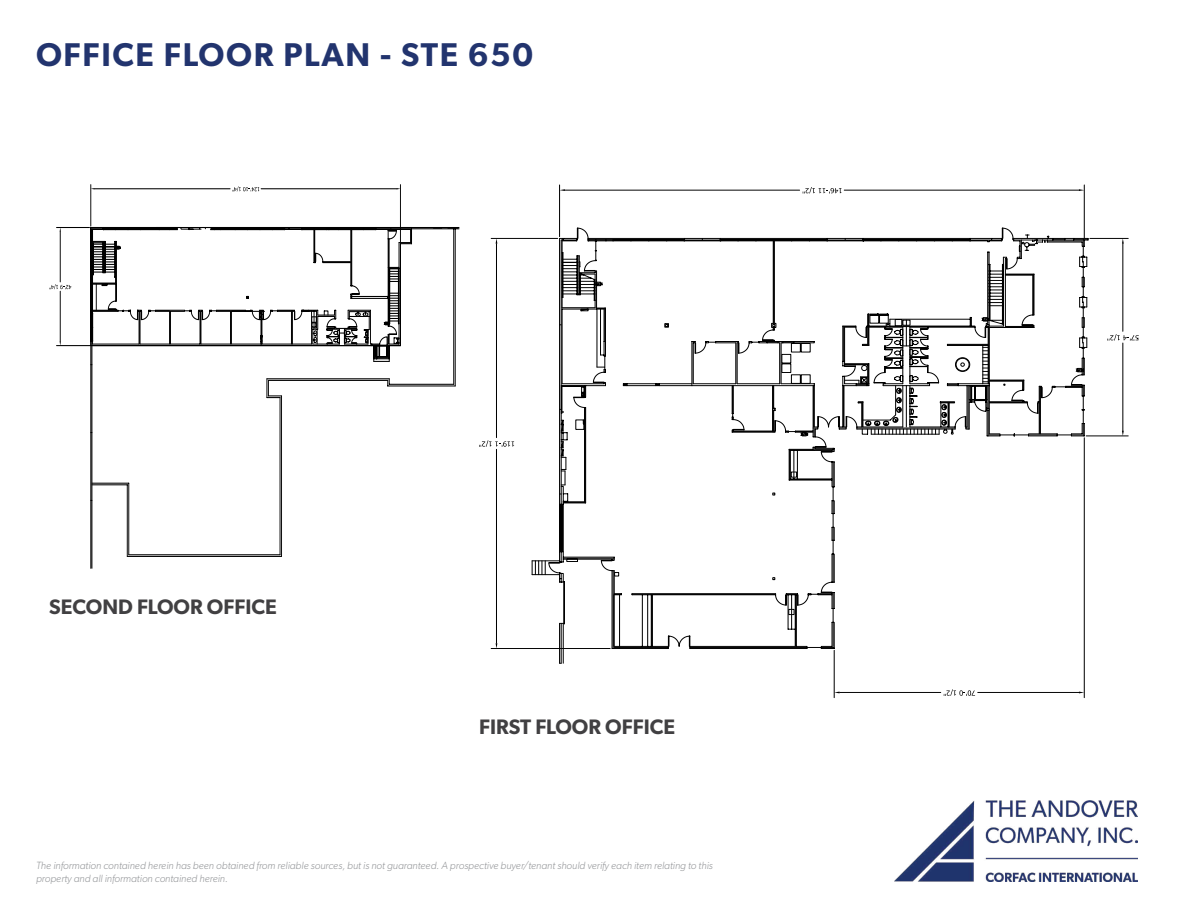
<style>
.page{position:relative;width:1188px;height:918px;background:#fff}
.page>*{position:absolute;margin:0;border:0;box-sizing:border-box;transform-origin:0 0}
.t1{font:600 33px "Gibson";letter-spacing:.05em;color:#22346e}
.t2{font:600 21px "Gibson";color:#414042}
.t3{font:italic 300 10.5px/12.6px "Gibson";color:#939598}
</style>
<div class="page">
<img style="left:894px;top:801px;width:244px;height:81px">
<svg style="left:532px;top:228px;width:556px;height:436px"></svg>
<svg style="left:491px;top:238px;width:398px;height:411px"></svg>
<svg style="left:479px;top:440px;width:35px;height:7px"></svg>
<hr style="left:559px;top:185px;width:1px;height:52px;background:#000">
<hr style="left:1084px;top:185px;width:1px;height:53px;background:#000">
<hr style="left:565px;top:190px;width:235px;height:1px;background:#000">
<hr style="left:844px;top:190px;width:235px;height:1px;background:#000">
<svg style="left:803px;top:187px;width:39px;height:7px"></svg>
<hr style="left:1086px;top:436px;width:42px;height:1px;background:#000">
<hr style="left:1090px;top:238px;width:38px;height:1px;background:#000">
<hr style="left:1123px;top:343px;width:1px;height:88px;background:#000">
<hr style="left:1123px;top:244px;width:1px;height:87px;background:#000">
<svg style="left:1122px;top:238px;width:2px;height:6px"></svg>
<svg style="left:1107px;top:334px;width:32px;height:7px"></svg>
<hr style="left:1084px;top:438px;width:1px;height:260px;background:#000">
<hr style="left:834px;top:650px;width:1px;height:48px;background:#000">
<hr style="left:978px;top:692px;width:101px;height:1px;background:#000">
<hr style="left:840px;top:692px;width:101px;height:1px;background:#000">
<svg style="left:944px;top:689px;width:31px;height:7px"></svg>
<svg style="left:91px;top:228px;width:367px;height:329px"></svg>
<svg style="left:91px;top:227px;width:321px;height:132px"></svg>
<hr style="left:400px;top:185px;width:1px;height:57px;background:#000">
<hr style="left:91px;top:185px;width:1px;height:41px;background:#000">
<hr style="left:261px;top:189px;width:136px;height:1px;background:#000">
<hr style="left:95px;top:189px;width:135px;height:1px;background:#000">
<svg style="left:232px;top:186px;width:27px;height:5px"></svg>
<hr style="left:57px;top:345px;width:34px;height:1px;background:#000">
<hr style="left:57px;top:227px;width:33px;height:1px;background:#000">
<hr style="left:60px;top:291px;width:1px;height:50px;background:#000">
<hr style="left:60px;top:232px;width:1px;height:50px;background:#000">
<svg style="left:49px;top:284px;width:22px;height:5px"></svg>
<h1 class="t1" style="left:36px;top:35px;width:499px">OFFICE FLOOR PLAN - STE 650</h1>
<h2 class="t2" style="left:49px;top:594px;width:229px">SECOND FLOOR OFFICE</h2>
<h2 class="t2" style="left:479px;top:714px;width:197px">FIRST FLOOR OFFICE</h2>
<p class="t3" style="left:36px;top:859px;width:678px">The information contained herein has been obtained from reliable sources, but is not guaranteed. A prospective buyer/tenant should verify each item relating to this property and all information contained herein.</p>
</div>
